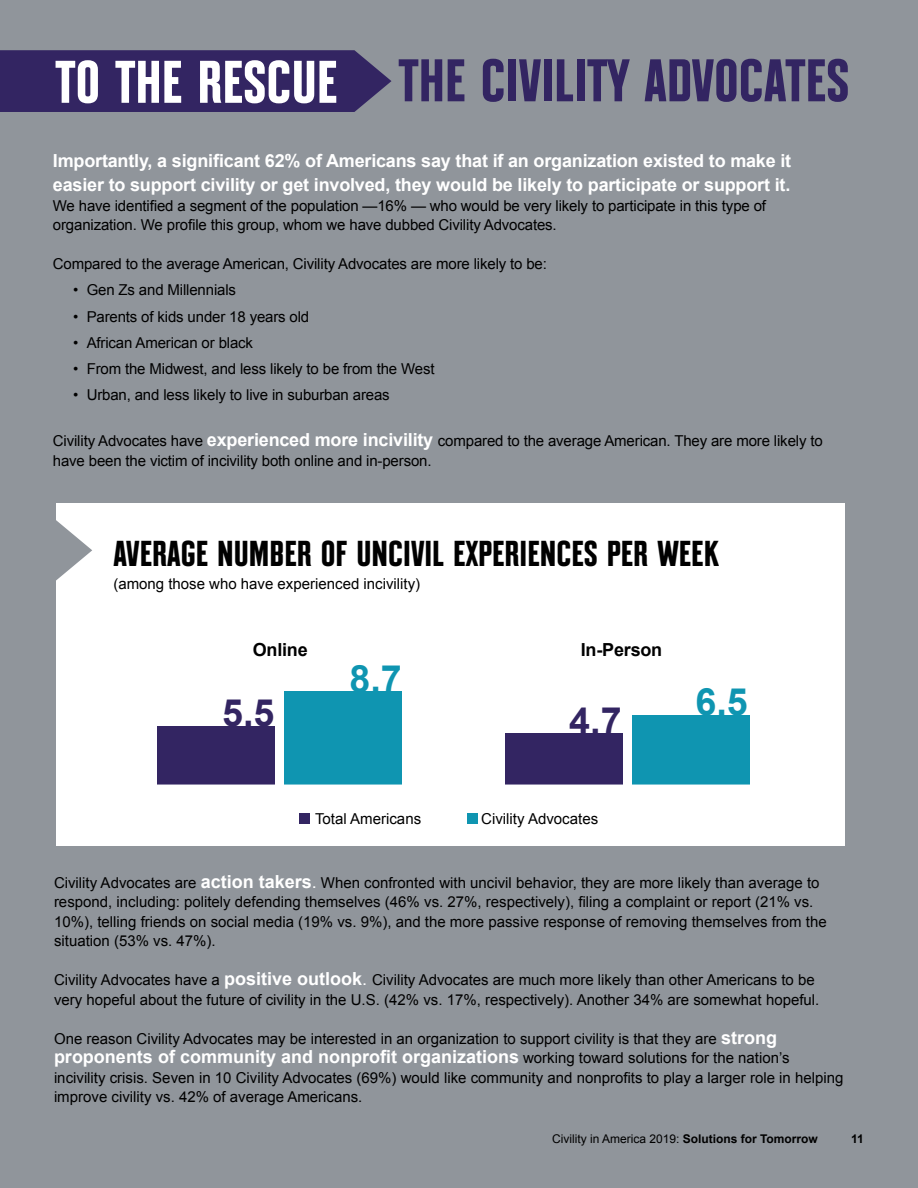
<style>
.page{position:relative;width:918px;height:1188px;background:#90959b}
.page>*{position:absolute;margin:0;border:0;box-sizing:border-box;transform-origin:0 0}
.t1{font:700 60px "Always Montefiore";color:#332562}
.t2{font:700 60px "Always Montefiore";color:#fff}
.t3{font:700 37.65px "Arial";color:#0f95b1}
.t4{font:700 37.65px "Arial";color:#332562}
.t5{font:700 36px "Always Montefiore";color:#000}
.t6{font:700 18px/24px "Arial";letter-spacing:-.01em;color:#fff}
.t7{font:700 18px "Arial";letter-spacing:-.01em;color:#000}
.t8{font:15px/19.5px "Arial";color:#000}
.t9{font:12px "Arial";color:#000}
.t10{font:700 12px "Arial";color:#000}
.s1{font-weight:700;font-size:18px;color:#fff}
.s2{font-size:18px;color:#fff}
.s3{font-weight:400;font-size:15px;color:#000}
.s4{font-weight:700}
</style>
<div class="page">
<div style="left:0;top:50px;width:392px;height:62px;background:#332562"></div>
<div style="left:56px;top:503px;width:789px;height:342px;background:#fff"></div>
<div style="left:284px;top:691px;width:117px;height:94px;background:#0f95b1"></div>
<div style="left:632px;top:715px;width:118px;height:70px;background:#0f95b1"></div>
<div style="left:158px;top:726px;width:117px;height:59px;background:#332562"></div>
<div style="left:505px;top:733px;width:118px;height:52px;background:#332562"></div>
<div style="left:468px;top:814px;width:10px;height:10px;background:#0f95b1"></div>
<div style="left:300px;top:814px;width:10px;height:10px;background:#332562"></div>
<svg style="left:56px;top:520px;width:36px;height:61px"></svg>
<p class="t2" style="left:55px;top:47px;width:284px">TO THE RESCUE</p>
<p class="t1" style="left:398px;top:46px;width:453px">THE CIVILITY ADVOCATES</p>
<p class="t6" style="left:53px;top:150px;width:740px">Importantly, a significant 62% of Americans say that if an organization existed to make it easier to support civility or get involved, they would be likely to participate or support it.</p>
<p class="t8" style="left:53px;top:196px;width:715px">We have identified a segment of the population —16% — who would be very likely to participate in this type of organization. We profile this group, whom we have dubbed Civility Advocates.</p>
<p class="t8" style="left:53px;top:254px;width:496px">Compared to the average American, Civility Advocates are more likely to be:</p>
<p class="t8" style="left:73px;top:281px;width:164px">• Gen Zs and Millennials</p>
<p class="t8" style="left:73px;top:307px;width:238px">• Parents of kids under 18 years old</p>
<p class="t8" style="left:73px;top:333px;width:181px">• African American or black</p>
<p class="t8" style="left:73px;top:359px;width:363px">• From the Midwest, and less likely to be from the West</p>
<p class="t8" style="left:73px;top:386px;width:318px">• Urban, and less likely to live in suburban areas</p>
<p class="t8" style="left:53px;top:431px;width:771px">Civility Advocates have <span class="s1">experienced more incivility</span> compared to the average American. They are more likely to have been the victim of incivility both online and in-person.</p>
<p class="t5" style="left:113px;top:533px;width:607px">AVERAGE NUMBER OF UNCIVIL EXPERIENCES PER WEEK</p>
<p class="t8" style="left:113px;top:574px;width:308px">(among those who have experienced incivility)</p>
<p class="t7" style="left:253px;top:638px;width:57px">Online</p>
<p class="t7" style="left:581px;top:638px;width:83px">In-Person</p>
<p class="t3" style="left:350px;top:654px;width:54px">8.7</p>
<p class="t4" style="left:222px;top:688px;width:54px">5.5</p>
<p class="t3" style="left:696px;top:677px;width:54px">6.5</p>
<p class="t4" style="left:569px;top:696px;width:54px">4.7</p>
<p class="t8" style="left:315px;top:809px;width:108px">Total Americans</p>
<p class="t8" style="left:481px;top:809px;width:119px">Civility Advocates</p>
<p class="t8" style="left:54px;top:873px;width:774px">Civility Advocates are <span class="s1">action takers</span><span class="s2">.</span> When confronted with uncivil behavior, they are more likely than average to respond, including: politely defending themselves (46% vs. 27%, respectively), filing a complaint or report (21% vs.<br>10%), telling friends on social media (19% vs. 9%), and the more passive response of removing themselves from the situation (53% vs. 47%).</p>
<p class="t8" style="left:54px;top:970px;width:767px">Civility Advocates have a <span class="s1">positive outlook</span><span class="s2">.</span> Civility Advocates are much more likely than other Americans to be very hopeful about the future of civility in the U.S. (42% vs. 17%, respectively). Another 34% are somewhat hopeful.</p>
<p class="t8" style="left:54px;top:1029px;width:725px">One reason Civility Advocates may be interested in an organization to support civility is that they are <span class="s1">strong</span></p>
<p class="t6" style="left:54px;top:1045px;width:737px">proponents of community and nonprofit organizations <span class="s3">working toward solutions for the nation’s</span></p>
<p class="t8" style="left:54px;top:1068px;width:791px">incivility crisis. Seven in 10 Civility Advocates (69%) would like community and nonprofits to play a larger role in helping improve civility vs. 42% of average Americans.</p>
<p class="t9" style="left:552px;top:1131px;width:267px">Civility in America 2019: <span class="s4">Solutions for Tomorrow</span></p>
<p class="t10" style="left:851px;top:1131px;width:14px">11</p>
</div>
